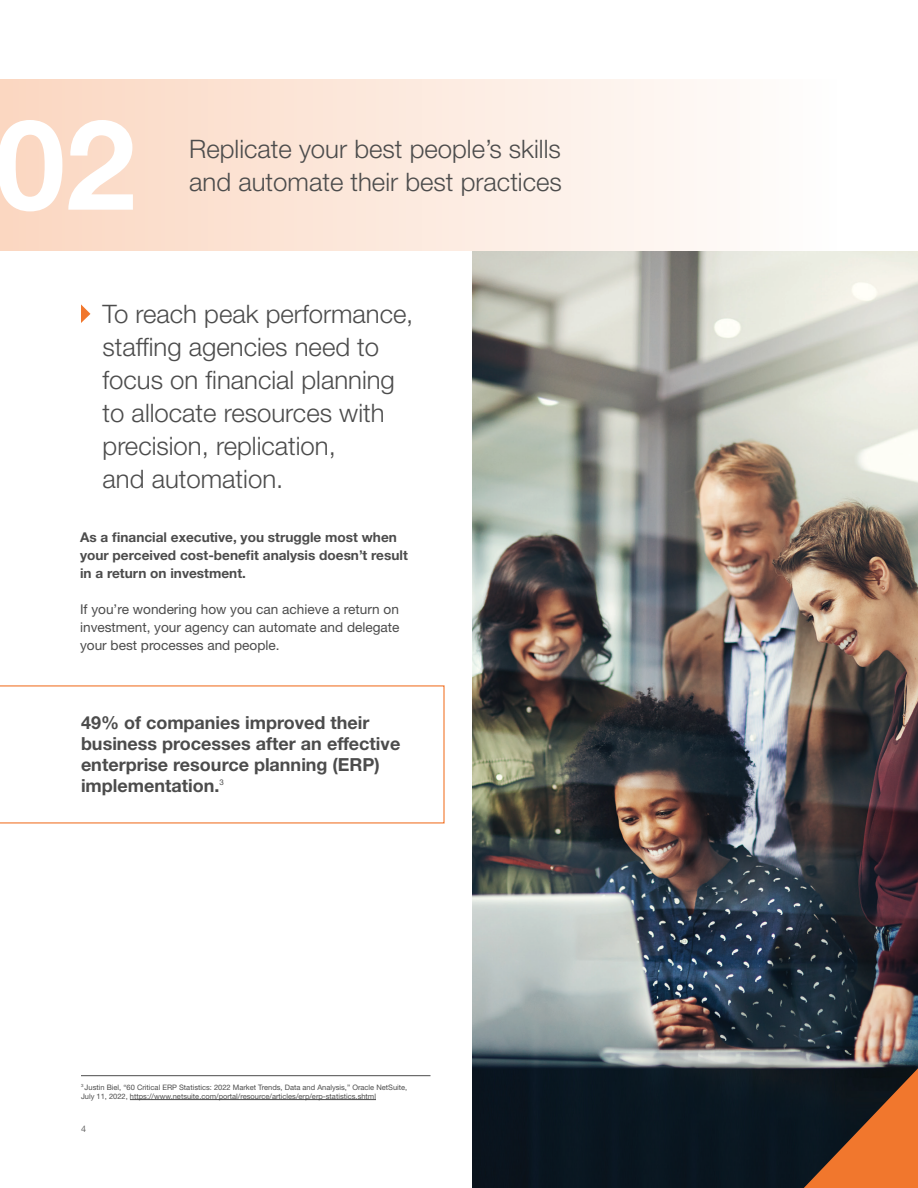
<style>
.page{position:relative;width:918px;height:1188px;background:#fff}
.page>*{position:absolute;margin:0;border:0;box-sizing:border-box;transform-origin:0 0}
.H1_heading{font:700 125.7px "Helvetica Neue LT Std";color:#fff}
.t1{font:300 25.5px/33px "Helvetica Neue LT Std";color:#4c4c4c}
.H1_heading-2{font:700 18px/21px "Helvetica Neue LT Std";color:#4c4c4c}
.t2{font:13.5px/18px "Helvetica Neue LT Std";color:#4c4c4c;text-align:justify}
.t3{font:700 13.5px/18px "Helvetica Neue LT Std";color:#4c4c4c}
.t4{font:9px "Helvetica Neue LT Std";color:#666}
.H1_heading-3{font:7.8px "Helvetica Neue LT Std";color:#4c4c4c}
.t5{font:7.5px/9px "Helvetica Neue LT Std";color:#4c4c4c}
</style>
<div class="page">
<hr style="left:130px;top:1099px;width:246px;height:1px;background:#4c4c4c">
<hr style="left:81px;top:1075px;width:349px;height:1px;background:#4c4c4c">
<img style="left:473px;top:251px;width:445px;height:937px">
<svg style="left:0;top:685px;width:445px;height:139px"></svg>
<div style="left:0;top:80px;width:837px;height:171px;background:linear-gradient(to right,#fbd7c1,#fefefe)"></div>
<svg style="left:804px;top:1068px;width:114px;height:120px;background:#7c4525"></svg>
<svg style="left:81px;top:304px;width:9px;height:19px"></svg>
<p class="H1_heading" style="left:-5px;top:87px;width:142px">02</p>
<p class="t1" style="left:189px;top:132px;width:374px">Replicate your best people’s skills and automate their best practices</p>
<p class="t1" style="left:103px;top:297px;width:312px">To reach peak performance, staffing agencies need to focus on financial planning to allocate resources with precision, replication,</p>
<p class="t1" style="left:103px;top:462px;width:182px">and automation.</p>
<p class="t3" style="left:80px;top:528px;width:329px">As a financial executive, you struggle most when your perceived cost-benefit analysis doesn’t result in a return on investment.</p>
<p class="t2" style="left:80px;top:600px;width:321px">If you’re wondering how you can achieve a return on investment, your agency can automate and delegate your best processes and people.</p>
<p class="H1_heading-2" style="left:81px;top:712px;width:321px">49% of companies improved their business processes after an effective enterprise resource planning (ERP) implementation.</p>
<p class="H1_heading-3" style="left:220px;top:777px;width:6px">3</p>
<p class="t5" style="left:81px;top:1083px;width:328px"><sup>3</sup> Justin Biel, “60 Critical ERP Statistics: 2022 Market Trends, Data and Analysis,” Oracle NetSuite,<br>July 11, 2022, https://www.netsuite.com/portal/resource/articles/erp/erp-statistics.shtml</p>
<p class="t4" style="left:81px;top:1123px;width:7px">4</p>
</div>
